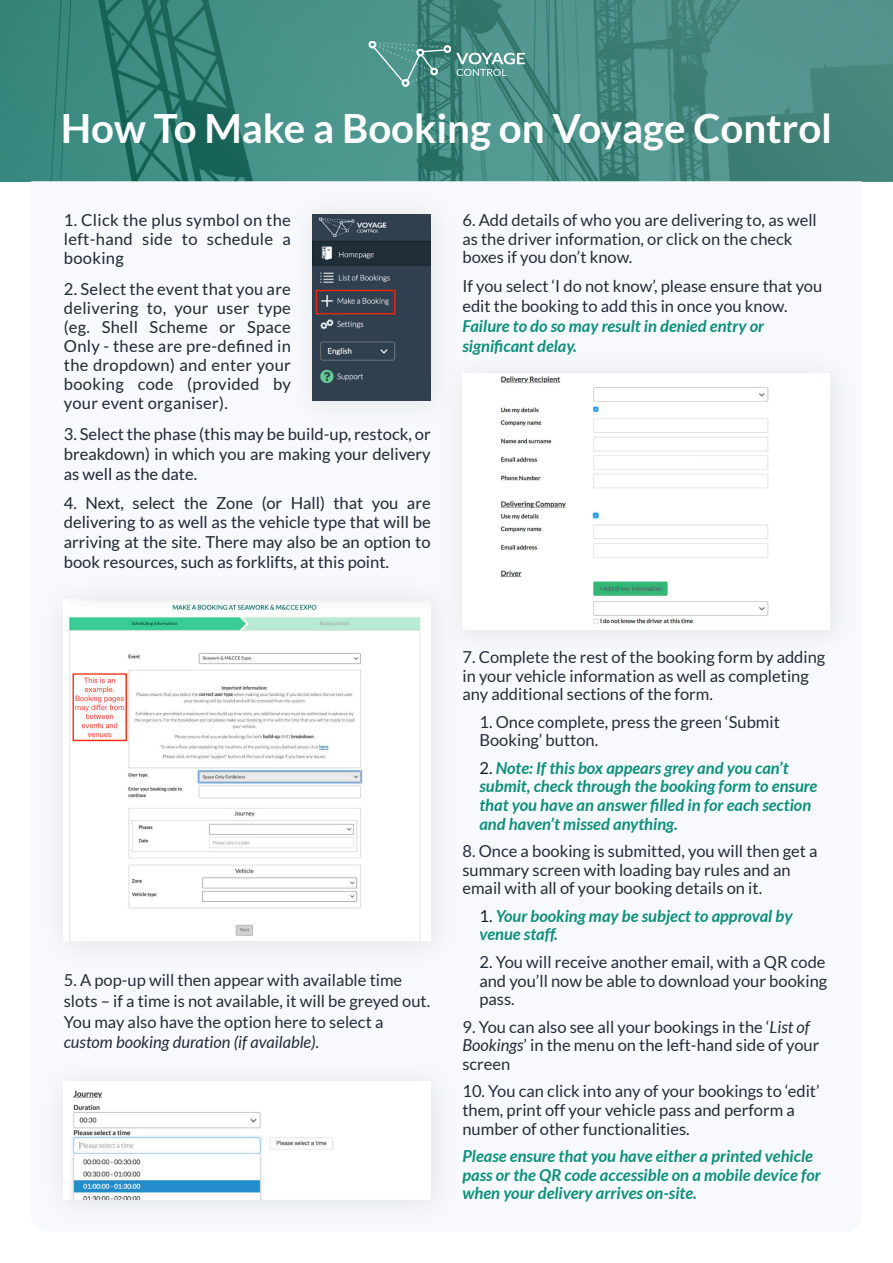
<style>
.page{position:relative;width:893px;height:1263px;background:#fff}
.page>*{position:absolute;margin:0;border:0;box-sizing:border-box;transform-origin:0 0}
.t1{font:700 40.35px "Lato";color:#fff}
.t2{font:16.5px/18.6px "Lato";color:#232d38}
.t3{font:italic 700 16.5px/18.6px "Lato";color:#0c907b}
.s1{font-style:italic}
.s2{font-weight:400;font-style:normal;color:#141f2a}
</style>
<div class="page">
<img style="left:0;top:0;width:893px;height:181px">
<img style="left:64px;top:214px;width:366px;height:357px">
<img style="left:66px;top:600px;width:365px;height:341px">
<img style="left:69px;top:1090px;width:265px;height:109px">
<div style="left:441px;top:352px;width:407px;height:303px;background:#f3f5f8"></div>
<img style="left:462px;top:374px;width:367px;height:256px">
<svg style="left:369px;top:41px;width:156px;height:45px;background:#5a9991"></svg>
<h1 class="t1" style="left:61px;top:111px;width:773px">How To Make a Booking on Voyage Control</h1>
<p class="t2" style="left:64px;top:212px;width:229px;text-align:justify">1. Click the plus symbol on the left-hand side to schedule a booking</p>
<p class="t2" style="left:64px;top:280px;width:229px;text-align:justify">2. Select the event that you are delivering to, your user type (eg. Shell Scheme or Space Only - these are pre-defined in the dropdown) and enter your booking code (provided by your event organiser).</p>
<p class="t2" style="left:64px;top:425px;width:368px;line-height:19.8px;text-align:justify">3. Select the phase (this may be build-up, restock, or breakdown) in which you are making your delivery as well as the date.</p>
<p class="t2" style="left:64px;top:494px;width:368px;line-height:19.8px;text-align:justify">4. Next, select the Zone (or Hall) that you are delivering to as well as the vehicle type that will be arriving at the site. There may also be an option to book resources, such as forklifts, at this point.</p>
<p class="t2" style="left:462px;top:212px;width:356px">6. Add details of who you are delivering to, as well as the driver information, or click on the check boxes if you don’t know.</p>
<p class="t2" style="left:462px;top:277px;width:361px;line-height:20.1px">If you select ‘I do not know’, please ensure that you edit the booking to add this in once you know.</p>
<p class="t3" style="left:462px;top:317px;width:303px;line-height:20.1px">Failure to do so may result in denied entry or significant delay.</p>
<p class="t2" style="left:64px;top:970px;width:368px;line-height:20.9px">5. A pop-up will then appear with available time slots – if a time is not available, it will be greyed out.<br>You may also have the option here to select a <span class="s1">custom booking duration (if available)</span>.</p>
<p class="t2" style="left:462px;top:649px;width:364px">7. Complete the rest of the booking form by adding in your vehicle information as well as completing any additional sections of the form.</p>
<p class="t2" style="left:479px;top:713px;width:302px">1. Once complete, press the green ‘Submit<br>Booking’ button.</p>
<p class="t3" style="left:479px;top:759px;width:339px"><span class="s2">2.</span> Note: If this box appears grey and you can’t submit, check through the booking form to ensure that you have an answer filled in for each section and haven’t missed anything.</p>
<p class="t2" style="left:462px;top:843px;width:357px">8. Once a booking is submitted, you will then get a summary screen with loading bay rules and an email with all of your booking details on it.</p>
<p class="t3" style="left:479px;top:907px;width:315px"><span class="s2">1.</span> Your booking may be subject to approval by venue staff.</p>
<p class="t2" style="left:479px;top:954px;width:349px;text-align:justify">2. You will receive another email, with a QR code and you’ll now be able to download your booking pass.</p>
<p class="t2" style="left:462px;top:1018px;width:358px">9. You can also see all your bookings in the ‘<span class="s1">List of<br>Bookings</span>’ in the menu on the left-hand side of your screen</p>
<p class="t2" style="left:462px;top:1083px;width:359px">10. You can click into any of your bookings to ‘edit’ them, print off your vehicle pass and perform a number of other functionalities.</p>
<p class="t3" style="left:462px;top:1148px;width:360px">Please ensure that you have either a printed vehicle pass or the QR code accessible on a mobile device for when your delivery arrives on-site.</p>
</div>
